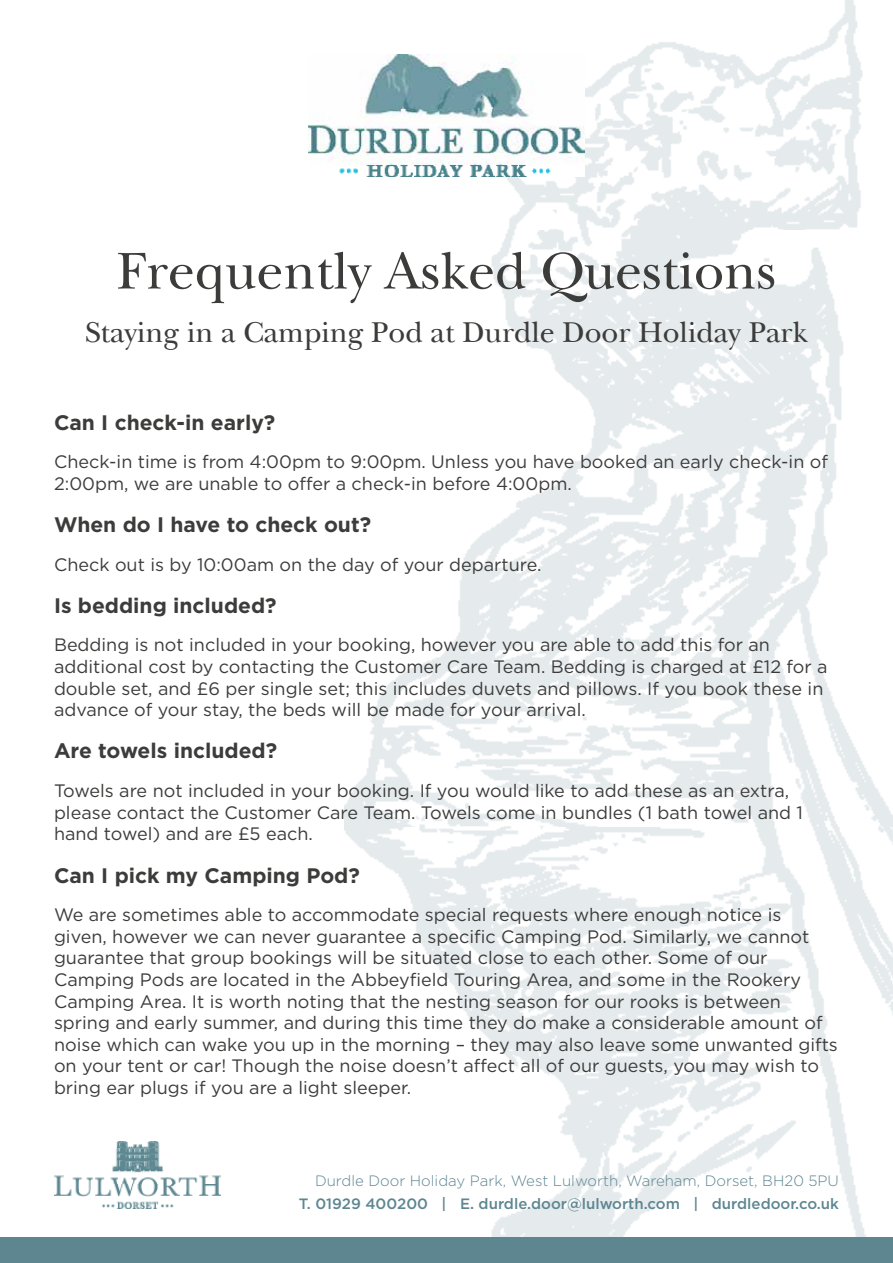
<style>
.page{position:relative;width:893px;height:1263px;background:#fff}
.page>*{position:absolute;margin:0;border:0;box-sizing:border-box;transform-origin:0 0}
.t1{font:54px "New Baskerville";color:#3c3c3b}
.t2{font:30px "New Baskerville";color:#3c3c3b}
.t3{font:700 21px "Gotham";color:#3c3c3b}
.t4{font:18px/21.6px "Gotham";color:#3c3c3b}
.t5{font:300 15px "Gotham";color:#5d8691}
.t6{font:500 15px "Gotham";color:#5d8691}
</style>
<div class="page">
<img style="left:344px;top:0;width:549px;height:1237px">
<div style="left:0;top:1237px;width:893px;height:26px;background:#5d8691"></div>
<img style="left:54px;top:1142px;width:166px;height:67px">
<img style="left:309px;top:54px;width:275px;height:123px">
<h1 class="t1" style="left:117px;top:239px;width:660px">Frequently Asked Questions</h1>
<h2 class="t2" style="left:85px;top:314px;width:724px">Staying in a Camping Pod at Durdle Door Holiday Park</h2>
<p class="t3" style="left:54px;top:408px;width:223px">Can I check-in early?</p>
<p class="t4" style="left:54px;top:451px;width:776px">Check-in time is from 4:00pm to 9:00pm. Unless you have booked an early check-in of<br>2:00pm, we are unable to offer a check-in before 4:00pm.</p>
<p class="t3" style="left:54px;top:511px;width:319px">When do I have to check out?</p>
<p class="t4" style="left:54px;top:553px;width:489px">Check out is by 10:00am on the day of your departure.</p>
<p class="t3" style="left:54px;top:591px;width:224px">Is bedding included?</p>
<p class="t4" style="left:54px;top:634px;width:775px">Bedding is not included in your booking, however you are able to add this for an additional cost by contacting the Customer Care Team. Bedding is charged at £12 for a double set, and £6 per single set; this includes duvets and pillows. If you book these in advance of your stay, the beds will be made for your arrival.</p>
<p class="t3" style="left:54px;top:737px;width:225px">Are towels included?</p>
<p class="t4" style="left:54px;top:779px;width:750px">Towels are not included in your booking. If you would like to add these as an extra, please contact the Customer Care Team. Towels come in bundles (1 bath towel and 1 hand towel) and are £5 each.</p>
<p class="t3" style="left:54px;top:861px;width:307px">Can I pick my Camping Pod?</p>
<p class="t4" style="left:54px;top:903px;width:785px">We are sometimes able to accommodate special requests where enough notice is given, however we can never guarantee a specific Camping Pod. Similarly, we cannot guarantee that group bookings will be situated close to each other. Some of our Camping Pods are located in the Abbeyfield Touring Area, and some in the Rookery Camping Area. It is worth noting that the nesting season for our rooks is between spring and early summer, and during this time they do make a considerable amount of noise which can wake you up in the morning – they may also leave some unwanted gifts on your tent or car! Though the noise doesn’t affect all of our guests, you may wish to bring ear plugs if you are a light sleeper.</p>
<p class="t5" style="left:315px;top:1171px;width:525px">Durdle Door Holiday Park, West Lulworth, Wareham, Dorset, BH20 5PU</p>
<p class="t6" style="left:299px;top:1194px;width:542px">T. 01929 400200 | E. durdle.door@lulworth.com | durdledoor.co.uk</p>
</div>
